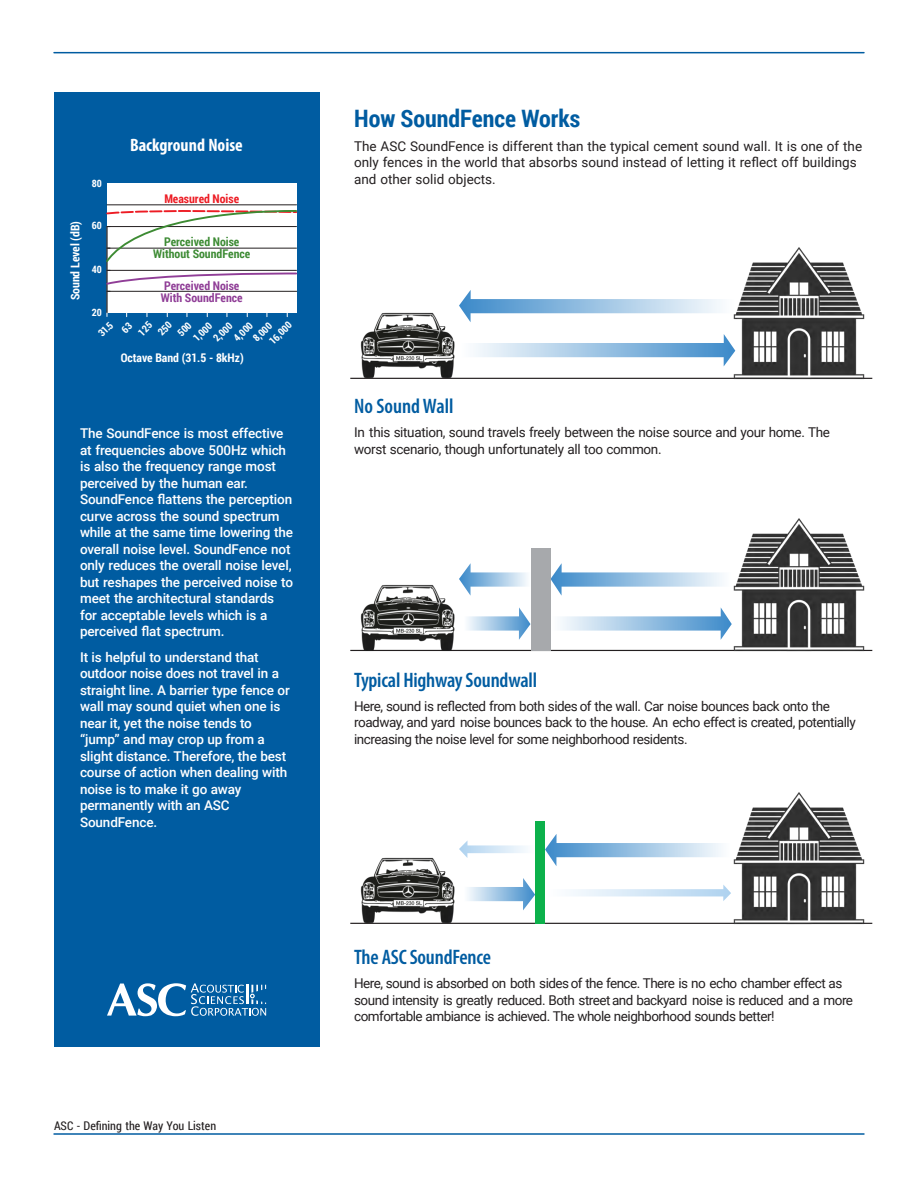
<style>
.page{position:relative;width:918px;height:1188px;background:#fff}
.page>*{position:absolute;margin:0;border:0;box-sizing:border-box;transform-origin:0 0}
.t1{font:700 24px "Roboto Condensed";color:#005ca1}
.t2{font:600 condensed 21px "Myriad Pro";letter-spacing:-.01em;color:#005ca1}
.t3{font:700 condensed 18px "Myriad Pro";color:#fff}
.t4{font:500 13.5px "Roboto";letter-spacing:-.01em;color:#fff}
.t5{font:13.5px "Roboto";letter-spacing:-.035em;color:#231f20}
.t6{font:13.5px "Roboto";color:#231f20}
.t7{font:700 12px "Roboto Condensed";color:#fff}
.t8{font:700 12px "Roboto Condensed";color:#3d8b34}
.t9{font:700 12px "Roboto Condensed";color:#903e97}
.t10{font:12px "Roboto Condensed";color:#231f20}
.t11{font:700 12px "Roboto Condensed";color:#ed1c24}
.t12{font:700 10.2px "Roboto Condensed";color:#fff}
</style>
<div class="page">
<div style="left:54px;top:92px;width:266px;height:955px;background:#005ca1"></div>
<div style="left:107px;top:183px;width:190px;height:130px;background:#fff"></div>
<hr style="left:107px;top:227px;width:1px;height:86px;background:#231f20">
<hr style="left:107px;top:205px;width:190px;height:1px;background:#231f20">
<svg style="left:106px;top:270px;width:192px;height:22px"></svg>
<svg style="left:106px;top:210px;width:192px;height:54px"></svg>
<hr style="left:350px;top:378px;width:522px;height:1px;background:#231f20">
<svg style="left:475px;top:334px;width:252px;height:32px"></svg>
<svg style="left:459px;top:290px;width:262px;height:32px"></svg>
<img style="left:352px;top:305px;width:114px;height:74px">
<img style="left:727px;top:247px;width:144px;height:133px">
<hr style="left:350px;top:650px;width:522px;height:1px;background:#231f20">
<svg style="left:561px;top:607px;width:166px;height:33px"></svg>
<svg style="left:551px;top:563px;width:171px;height:33px"></svg>
<svg style="left:467px;top:607px;width:64px;height:33px"></svg>
<svg style="left:459px;top:563px;width:68px;height:33px"></svg>
<div style="left:531px;top:548px;width:20px;height:102px;background:#a7a9ac"></div>
<img style="left:352px;top:578px;width:114px;height:74px">
<img style="left:727px;top:518px;width:144px;height:134px">
<hr style="left:350px;top:923px;width:522px;height:1px;background:#231f20">
<svg style="left:571px;top:885px;width:156px;height:16px"></svg>
<svg style="left:545px;top:834px;width:176px;height:32px"></svg>
<svg style="left:468px;top:878px;width:67px;height:32px"></svg>
<svg style="left:459px;top:840px;width:67px;height:18px"></svg>
<div style="left:535px;top:821px;width:10px;height:102px;background:#0cb14b"></div>
<img style="left:352px;top:851px;width:114px;height:73px">
<img style="left:727px;top:792px;width:144px;height:133px">
<hr style="left:54px;top:1133px;width:810px;height:2px;background:#005ca1">
<hr style="left:54px;top:52px;width:810px;height:1px;background:#005ca1">
<svg style="left:107px;top:983px;width:159px;height:33px"></svg>
<svg style="left:126px;top:313px;width:62px;height:5px"></svg>
<p class="t7" style="left:67px;top:300px;width:81px;rotate:-90deg">Sound Level (dB)</p>
<p class="t12" style="left:92px;top:176px;width:12px">80</p>
<p class="t12" style="left:92px;top:218px;width:12px">60</p>
<p class="t12" style="left:92px;top:263px;width:12px">40</p>
<p class="t12" style="left:92px;top:305px;width:12px">20</p>
<p class="t3" style="left:130px;top:137px;width:114px">Background Noise</p>
<p class="t11" style="left:164px;top:191px;width:76px">Measured Noise</p>
<p class="t8" style="left:164px;top:234px;width:77px">Perceived Noise</p>
<p class="t8" style="left:153px;top:246px;width:99px">Without SoundFence</p>
<p class="t9" style="left:164px;top:277px;width:77px">Perceived Noise</p>
<p class="t9" style="left:161px;top:289px;width:83px">With SoundFence</p>
<p class="t12" style="left:266px;top:338px;width:29px;rotate:-45deg">16,000</p>
<p class="t12" style="left:95px;top:330px;width:18px;rotate:-45deg">31.5</p>
<p class="t12" style="left:190px;top:335px;width:24px;rotate:-45deg">1,000</p>
<p class="t12" style="left:210px;top:335px;width:24px;rotate:-45deg">2,000</p>
<p class="t12" style="left:230px;top:335px;width:24px;rotate:-45deg">4,000</p>
<p class="t12" style="left:250px;top:335px;width:24px;rotate:-45deg">8,000</p>
<p class="t7" style="left:121px;top:350px;width:125px">Octave Band (31.5 - 8kHz)</p>
<p class="t4" style="left:80px;top:428px;width:205px">The SoundFence is most effective</p>
<p class="t4" style="left:80px;top:445px;width:208px">at frequencies above 500Hz which</p>
<p class="t4" style="left:80px;top:461px;width:198px">is also the frequency range most</p>
<p class="t4" style="left:80px;top:478px;width:169px">perceived by the human ear.</p>
<p class="t4" style="left:80px;top:494px;width:214px">SoundFence flattens the perception</p>
<p class="t4" style="left:80px;top:511px;width:201px">curve across the sound spectrum</p>
<p class="t4" style="left:80px;top:527px;width:215px">while at the same time lowering the</p>
<p class="t4" style="left:80px;top:544px;width:212px">overall noise level. SoundFence not</p>
<p class="t4" style="left:80px;top:560px;width:213px">only reduces the overall noise level,</p>
<p class="t4" style="left:80px;top:577px;width:215px">but reshapes the perceived noise to</p>
<p class="t4" style="left:80px;top:593px;width:196px">meet the architectural standards</p>
<p class="t4" style="left:80px;top:610px;width:189px">for acceptable levels which is a</p>
<p class="t4" style="left:80px;top:626px;width:146px">perceived flat spectrum.</p>
<p class="t4" style="left:80px;top:652px;width:180px">It is helpful to understand that</p>
<p class="t4" style="left:80px;top:668px;width:200px">outdoor noise does not travel in a</p>
<p class="t4" style="left:80px;top:685px;width:211px">straight line. A barrier type fence or</p>
<p class="t4" style="left:80px;top:701px;width:202px">wall may sound quiet when one is</p>
<p class="t4" style="left:80px;top:718px;width:173px">near it, yet the noise tends to</p>
<p class="t4" style="left:80px;top:734px;width:186px">“jump” and may crop up from a</p>
<p class="t4" style="left:80px;top:751px;width:208px">slight distance. Therefore, the best</p>
<p class="t4" style="left:80px;top:767px;width:209px">course of action when dealing with</p>
<p class="t4" style="left:80px;top:784px;width:163px">noise is to make it go away</p>
<p class="t4" style="left:80px;top:800px;width:151px">permanently with an ASC</p>
<p class="t4" style="left:80px;top:817px;width:79px">SoundFence.</p>
<p class="t10" style="left:54px;top:1117px;width:164px">ASC - Defining the Way You Listen</p>
<p class="t1" style="left:354px;top:102px;width:228px">How SoundFence Works</p>
<p class="t6" style="left:354px;top:141px;width:510px">The ASC SoundFence is different than the typical cement sound wall. It is one of the</p>
<p class="t6" style="left:354px;top:157px;width:504px">only fences in the world that absorbs sound instead of letting it reflect off buildings</p>
<p class="t6" style="left:354px;top:174px;width:143px">and other solid objects.</p>
<p class="t2" style="left:354px;top:398px;width:101px">No Sound Wall</p>
<p class="t5" style="left:354px;top:427px;width:477px">In this situation, sound travels freely between the noise source and your home. The</p>
<p class="t5" style="left:354px;top:444px;width:309px">worst scenario, though unfortunately all too common.</p>
<p class="t2" style="left:354px;top:671px;width:184px">Typical Highway Soundwall</p>
<p class="t5" style="left:354px;top:701px;width:477px">Here, sound is reflected from both sides of the wall. Car noise bounces back onto the</p>
<p class="t5" style="left:354px;top:717px;width:503px">roadway, and yard noise bounces back to the house. An echo effect is created, potentially</p>
<p class="t5" style="left:354px;top:734px;width:335px">increasing the noise level for some neighborhood residents.</p>
<p class="t2" style="left:354px;top:949px;width:138px">The ASC SoundFence</p>
<p class="t5" style="left:354px;top:978px;width:490px">Here, sound is absorbed on both sides of the fence. There is no echo chamber effect as</p>
<p class="t5" style="left:354px;top:995px;width:501px">sound intensity is greatly reduced. Both street and backyard noise is reduced and a more</p>
<p class="t5" style="left:354px;top:1011px;width:422px">comfortable ambiance is achieved. The whole neighborhood sounds better!</p>
</div>
